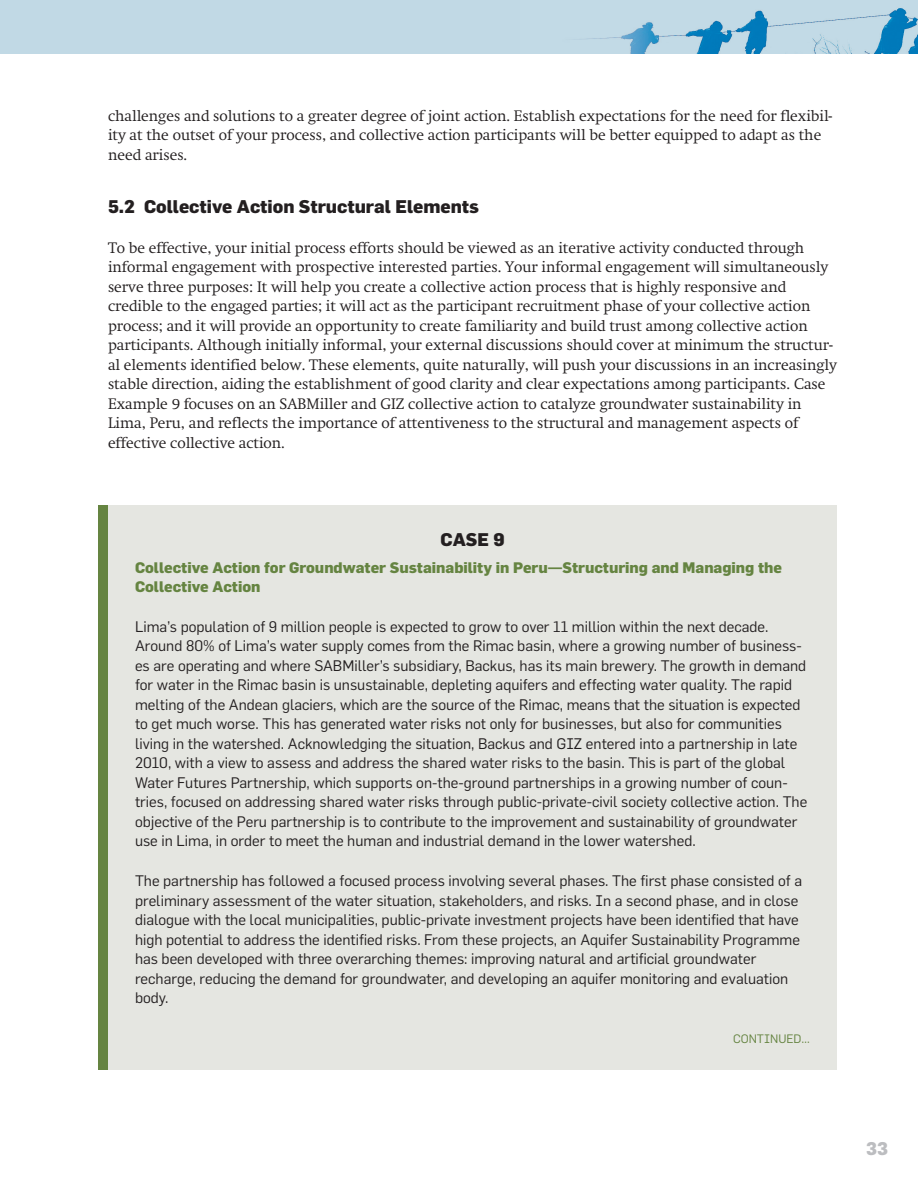
<style>
.page{position:relative;width:918px;height:1188px;background:#fff}
.page>*{position:absolute;margin:0;border:0;box-sizing:border-box;transform-origin:0 0}
.Case_Study_Title{font:800 18px "Flama";color:#231f20}
.t1{font:800 18px "Flama";color:#bcbdc0}
.Case_Study_Text{font:15px/19.5px "Flama";color:#231f20}
.t2{font:300 15px/19.5px "Swift";color:#231f20}
.Case_Study_Subtitle{font:800 15px/19.5px "Flama";color:#658441}
.Continued{font:12px "Flama";color:#658441}
</style>
<div class="page">
<div style="left:0;top:0;width:918px;height:54px;background:#c1d9e5"></div>
<img style="left:589px;top:8px;width:329px;height:46px">
<div style="left:108px;top:505px;width:729px;height:565px;background:#e5e6e1"></div>
<div style="left:99px;top:505px;width:9px;height:565px;background:#658441"></div>
<p class="t2" style="left:108px;top:106px;width:726px">challenges and solutions to a greater degree of joint action. Establish expectations for the need for flexibil&shy;ity at the outset of your process, and collective action participants will be better equipped to adapt as the need arises.</p>
<h2 class="Case_Study_Title" style="left:108px;top:195px;width:373px">5.2 Collective Action Structural Elements</h2>
<p class="t2" style="left:108px;top:238px;width:730px">To be effective, your initial process efforts should be viewed as an iterative activity conducted through informal engagement with prospective interested parties. Your informal engagement will simultaneously serve three purposes: It will help you create a collective action process that is highly responsive and credible to the engaged parties; it will act as the participant recruitment phase of your collective action process; and it will provide an opportunity to create familiarity and build trust among collective action participants. Although initially informal, your external discussions should cover at minimum the structur&shy;al elements identified below. These elements, quite naturally, will push your discussions in an increasingly stable direction, aiding the establishment of good clarity and clear expectations among participants. Case Example 9 focuses on an SABMiller and GIZ collective action to catalyze groundwater sustainability in Lima, Peru, and reflects the importance of attentiveness to the structural and management aspects of effective collective action.</p>
<p class="Case_Study_Title" style="left:441px;top:529px;width:65px">CASE 9</p>
<p class="Case_Study_Subtitle" style="left:135px;top:557px;width:649px">Collective Action for Groundwater Sustainability in Peru—Structuring and Managing the<br>Collective Action</p>
<p class="Case_Study_Text" style="left:135px;top:617px;width:674px">Lima’s population of 9 million people is expected to grow to over 11 million within the next decade.<br>Around 80% of Lima’s water supply comes from the Rimac basin, where a growing number of business&shy;es are operating and where SABMiller’s subsidiary, Backus, has its main brewery. The growth in demand for water in the Rimac basin is unsustainable, depleting aquifers and effecting water quality. The rapid melting of the Andean glaciers, which are the source of the Rimac, means that the situation is expected to get much worse. This has generated water risks not only for businesses, but also for communities living in the watershed. Acknowledging the situation, Backus and GIZ entered into a partnership in late 2010, with a view to assess and address the shared water risks to the basin. This is part of the global Water Futures Partnership, which supports on-the-ground partnerships in a growing number of coun&shy;tries, focused on addressing shared water risks through public-private-civil society collective action. The objective of the Peru partnership is to contribute to the improvement and sustainability of groundwater use in Lima, in order to meet the human and industrial demand in the lower watershed.</p>
<p class="Case_Study_Text" style="left:135px;top:871px;width:669px">The partnership has followed a focused process involving several phases. The first phase consisted of a preliminary assessment of the water situation, stakeholders, and risks. In a second phase, and in close dialogue with the local municipalities, public-private investment projects have been identified that have high potential to address the identified risks. From these projects, an Aquifer Sustainability Programme has been developed with three overarching themes: improving natural and artificial groundwater recharge, reducing the demand for groundwater, and developing an aquifer monitoring and evaluation body.</p>
<p class="Continued" style="left:733px;top:1032px;width:78px">CONTINUED…</p>
<p class="t1" style="left:866px;top:1137px;width:23px">33</p>
</div>
